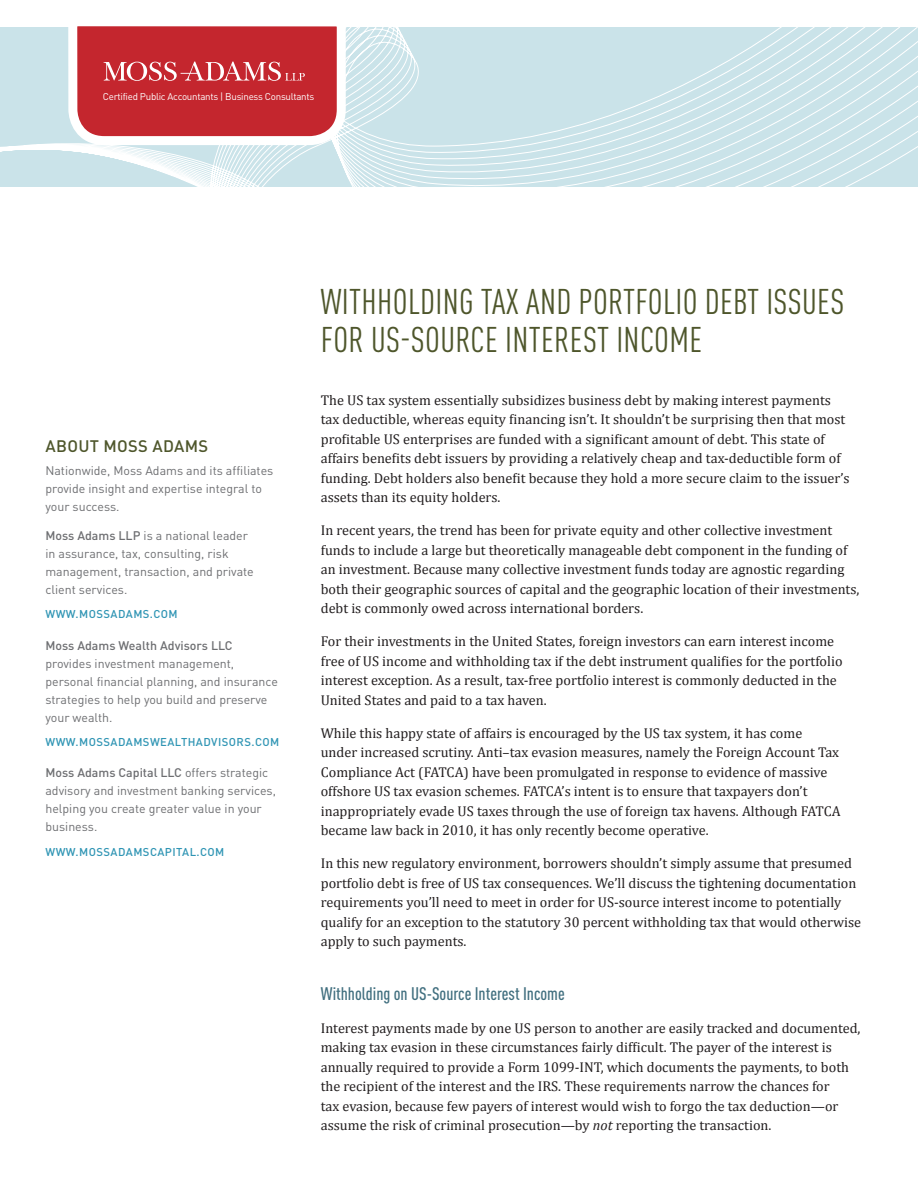
<style>
.page{position:relative;width:918px;height:1188px;background:#fff}
.page>*{position:absolute;margin:0;border:0;box-sizing:border-box;transform-origin:0 0}
.t1{font:condensed 35.25px/37.5px "DINOT";letter-spacing:.01em;color:#4e562b}
.Body_Copy{font:500 condensed 18px "DINOT";color:#416f7f}
.Sidebar_Header{font:500 16.5px "DINOT";letter-spacing:.02em;color:#4e562b}
.Body_Copy-2{font:14.25px/19.5px "Cambria";color:#231f20}
.Sidebar{font:12.3px/18px "DINOT";color:#6d6e71}
.Web_Address{font:500 11.25px "DINOT";letter-spacing:.04em;color:#3095b4}
.t2{font:9.75px "DINOT";letter-spacing:-.025em;color:#fff}
.s1{font-weight:500}
.s2{font-style:italic}
</style>
<div class="page">
<svg style="left:0;top:27px;width:918px;height:160px;background:#cee5eb"></svg>
<svg style="left:64px;top:26px;width:286px;height:124px;background:#ce565d"></svg>
<p class="t2" style="left:103px;top:90px;width:213px">Certified Public Accountants | Business Consultants</p>
<p class="Sidebar_Header" style="left:45px;top:436px;width:164px">ABOUT MOSS ADAMS</p>
<p class="Sidebar" style="left:45px;top:461px;width:229px">Nationwide, Moss Adams and its affiliates provide insight and expertise integral to your success.</p>
<p class="Sidebar" style="left:45px;top:526px;width:210px"><span class="s1">Moss Adams LLP</span> is a national leader in assurance, tax, consulting, risk management, transaction, and private client services.</p>
<p class="Web_Address" style="left:45px;top:607px;width:134px">WWW.MOSSADAMS.COM</p>
<p class="Sidebar" style="left:45px;top:636px;width:234px"><span class="s1">Moss Adams Wealth Advisors LLC </span>provides investment management, personal financial planning, and insurance strategies to help you build and preserve your wealth.</p>
<p class="Web_Address" style="left:45px;top:735px;width:235px">WWW.MOSSADAMSWEALTHADVISORS.COM</p>
<p class="Sidebar" style="left:45px;top:764px;width:232px"><span class="s1">Moss Adams Capital LLC</span> offers strategic advisory and investment banking services, helping you create greater value in your business.</p>
<p class="Web_Address" style="left:45px;top:845px;width:180px">WWW.MOSSADAMSCAPITAL.COM</p>
<h1 class="t1" style="left:321px;top:283px;width:525px">WITHHOLDING TAX AND PORTFOLIO DEBT ISSUES<br>FOR US-SOURCE INTEREST INCOME</h1>
<p class="Body_Copy-2" style="left:321px;top:390px;width:530px">The US tax system essentially subsidizes business debt by making interest payments tax deductible, whereas equity financing isn’t. It shouldn’t be surprising then that most profitable US enterprises are funded with a significant amount of debt. This state of affairs benefits debt issuers by providing a relatively cheap and tax-deductible form of funding. Debt holders also benefit because they hold a more secure claim to the issuer’s assets than its equity holders.</p>
<p class="Body_Copy-2" style="left:321px;top:521px;width:540px">In recent years, the trend has been for private equity and other collective investment funds to include a large but theoretically manageable debt component in the funding of an investment. Because many collective investment funds today are agnostic regarding both their geographic sources of capital and the geographic location of their investments, debt is commonly owed across international borders.</p>
<p class="Body_Copy-2" style="left:321px;top:632px;width:523px">For their investments in the United States, foreign investors can earn interest income free of US income and withholding tax if the debt instrument qualifies for the portfolio interest exception. As a result, tax-free portfolio interest is commonly deducted in the United States and paid to a tax haven.</p>
<p class="Body_Copy-2" style="left:321px;top:723px;width:521px">While this happy state of affairs is encouraged by the US tax system, it has come under increased scrutiny. Anti–tax evasion measures, namely the Foreign Account Tax Compliance Act (FATCA) have been promulgated in response to evidence of massive offshore US tax evasion schemes. FATCA’s intent is to ensure that taxpayers don’t inappropriately evade US taxes through the use of foreign tax havens. Although FATCA became law back in 2010, it has only recently become operative.</p>
<p class="Body_Copy-2" style="left:321px;top:854px;width:542px">In this new regulatory environment, borrowers shouldn’t simply assume that presumed portfolio debt is free of US tax consequences. We’ll discuss the tightening documentation requirements you’ll need to meet in order for US-source interest income to potentially qualify for an exception to the statutory 30 percent withholding tax that would otherwise apply to such payments.</p>
<p class="Body_Copy" style="left:321px;top:983px;width:246px">Withholding on US-Source Interest Income</p>
<p class="Body_Copy-2" style="left:321px;top:1018px;width:541px">Interest payments made by one US person to another are easily tracked and documented, making tax evasion in these circumstances fairly difficult. The payer of the interest is annually required to provide a Form 1099-INT, which documents the payments, to both the recipient of the interest and the IRS. These requirements narrow the chances for<br>tax evasion, because few payers of interest would wish to forgo the tax deduction—or assume the risk of criminal prosecution—by <span class="s2">not</span> reporting the transaction.</p>
</div>
